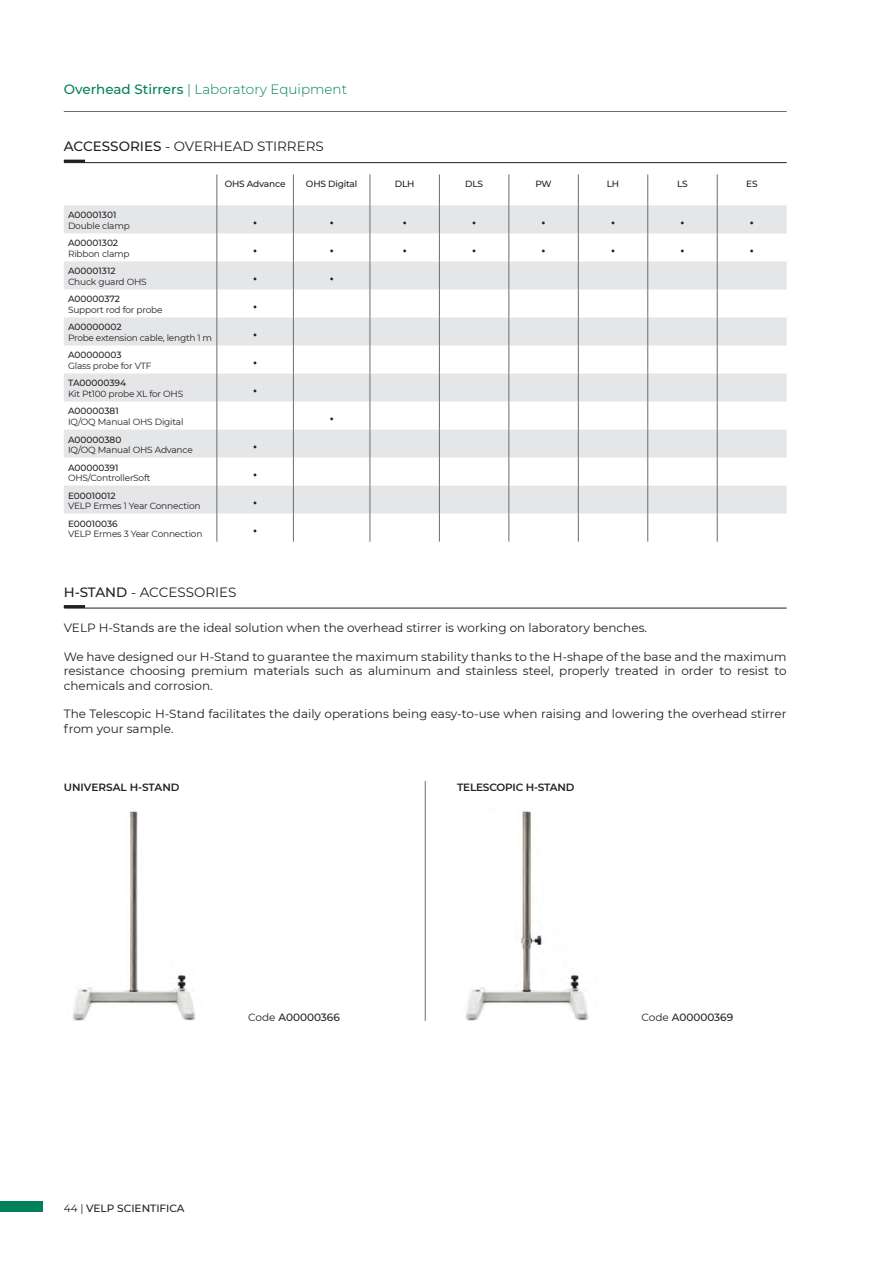
<style>
.page{position:relative;width:893px;height:1263px;background:#fff}
.page>*{position:absolute;margin:0;border:0;box-sizing:border-box;transform-origin:0 0}
.t1{font:18px "Montserrat";color:#231f20}
.t2{font:13.5px "Montserrat";color:#231f20}
.t3{font:300 13.5px "Montserrat";color:#00815a}
.t4{font:12px/14.4px "Montserrat";color:#231f20;text-align:justify}
.t5{font:500 10.5px "Montserrat";color:#231f20}
.t6{font:600 10.5px "Montserrat";letter-spacing:-.02em;color:#231f20}
.t7{font:600 10.5px "Montserrat";color:#231f20}
.t8{font:9px "Montserrat";letter-spacing:-.02em;color:#231f20}
.t9{font:500 9px "Montserrat";color:#231f20}
.t10{font:500 9px "Montserrat";letter-spacing:-.02em;color:#231f20}
.s1{font-weight:500}
.s2{font-weight:400}
</style>
<div class="page">
<div style="left:0;top:1202px;width:43px;height:10px;background:#00815a"></div>
<hr style="left:64px;top:111px;width:723px;height:1px;background:#6c6c6f">
<svg style="left:64px;top:205px;width:723px;height:309px;fill:#e5e6e8"></svg>
<hr style="left:217px;top:174px;width:1px;height:31px;background:#6c6c6f">
<hr style="left:293px;top:174px;width:1px;height:31px;background:#6c6c6f">
<hr style="left:370px;top:174px;width:1px;height:31px;background:#6c6c6f">
<hr style="left:439px;top:174px;width:1px;height:31px;background:#6c6c6f">
<hr style="left:509px;top:174px;width:1px;height:31px;background:#6c6c6f">
<hr style="left:578px;top:174px;width:1px;height:31px;background:#6c6c6f">
<hr style="left:647px;top:174px;width:1px;height:31px;background:#6c6c6f">
<hr style="left:717px;top:174px;width:1px;height:31px;background:#6c6c6f">
<svg style="left:217px;top:205px;width:1px;height:337px"></svg>
<svg style="left:293px;top:205px;width:1px;height:337px"></svg>
<svg style="left:370px;top:205px;width:1px;height:337px"></svg>
<svg style="left:439px;top:205px;width:1px;height:337px"></svg>
<svg style="left:509px;top:205px;width:1px;height:337px"></svg>
<svg style="left:578px;top:205px;width:1px;height:337px"></svg>
<svg style="left:647px;top:205px;width:1px;height:337px"></svg>
<svg style="left:717px;top:205px;width:1px;height:337px"></svg>
<hr style="left:64px;top:162px;width:723px;height:1px;background:#231f20">
<hr style="left:64px;top:160px;width:21px;height:3px;background:#231f20">
<hr style="left:64px;top:608px;width:723px;height:1px;background:#231f20">
<hr style="left:64px;top:605px;width:21px;height:3px;background:#231f20">
<img style="left:72px;top:811px;width:123px;height:210px">
<img style="left:465px;top:811px;width:124px;height:210px">
<hr style="left:425px;top:781px;width:1px;height:240px;background:#6c6c6f">
<p class="t3" style="left:64px;top:80px;width:285px"><span class="s1">Overhead Stirrers</span> | Laboratory Equipment</p>
<p class="t2" style="left:64px;top:137px;width:262px"><span class="s1">ACCESSORIES</span> - OVERHEAD STIRRERS</p>
<p class="t10" style="left:225px;top:178px;width:62px">OHS Advance</p>
<p class="t10" style="left:306px;top:178px;width:53px">OHS Digital</p>
<p class="t9" style="left:395px;top:178px;width:21px">DLH</p>
<p class="t9" style="left:465px;top:178px;width:19px">DLS</p>
<p class="t9" style="left:535px;top:178px;width:18px">PW</p>
<p class="t9" style="left:607px;top:178px;width:14px">LH</p>
<p class="t9" style="left:677px;top:178px;width:12px">LS</p>
<p class="t9" style="left:746px;top:178px;width:13px">ES</p>
<p class="t9" style="left:68px;top:209px;width:50px">A00001301</p>
<p class="t8" style="left:68px;top:220px;width:63px">Double clamp</p>
<p class="t1" style="left:252px;top:209px;width:7px">•</p>
<p class="t1" style="left:329px;top:209px;width:7px">•</p>
<p class="t1" style="left:402px;top:209px;width:7px">•</p>
<p class="t1" style="left:471px;top:209px;width:7px">•</p>
<p class="t1" style="left:541px;top:209px;width:7px">•</p>
<p class="t1" style="left:610px;top:209px;width:7px">•</p>
<p class="t1" style="left:680px;top:209px;width:7px">•</p>
<p class="t1" style="left:749px;top:209px;width:7px">•</p>
<p class="t9" style="left:68px;top:237px;width:52px">A00001302</p>
<p class="t8" style="left:68px;top:248px;width:63px">Ribbon clamp</p>
<p class="t1" style="left:252px;top:237px;width:7px">•</p>
<p class="t1" style="left:329px;top:237px;width:7px">•</p>
<p class="t1" style="left:402px;top:237px;width:7px">•</p>
<p class="t1" style="left:471px;top:237px;width:7px">•</p>
<p class="t1" style="left:541px;top:237px;width:7px">•</p>
<p class="t1" style="left:610px;top:237px;width:7px">•</p>
<p class="t1" style="left:680px;top:237px;width:7px">•</p>
<p class="t1" style="left:749px;top:237px;width:7px">•</p>
<p class="t9" style="left:68px;top:265px;width:49px">A00001312</p>
<p class="t8" style="left:68px;top:276px;width:80px">Chuck guard OHS</p>
<p class="t1" style="left:252px;top:265px;width:7px">•</p>
<p class="t1" style="left:329px;top:265px;width:7px">•</p>
<p class="t9" style="left:68px;top:293px;width:54px">A00000372</p>
<p class="t8" style="left:68px;top:304px;width:96px">Support rod for probe</p>
<p class="t1" style="left:252px;top:293px;width:7px">•</p>
<p class="t9" style="left:68px;top:321px;width:55px">A00000002</p>
<p class="t8" style="left:68px;top:332px;width:146px">Probe extension cable, length 1 m</p>
<p class="t1" style="left:252px;top:321px;width:7px">•</p>
<p class="t9" style="left:68px;top:349px;width:55px">A00000003</p>
<p class="t8" style="left:68px;top:360px;width:85px">Glass probe for VTF</p>
<p class="t1" style="left:252px;top:349px;width:7px">•</p>
<p class="t9" style="left:68px;top:377px;width:60px">TA00000394</p>
<p class="t8" style="left:68px;top:388px;width:117px">Kit Pt100 probe XL for OHS</p>
<p class="t1" style="left:252px;top:377px;width:7px">•</p>
<p class="t9" style="left:68px;top:405px;width:52px">A00000381</p>
<p class="t8" style="left:68px;top:416px;width:117px">IQ/OQ Manual OHS Digital</p>
<p class="t1" style="left:329px;top:405px;width:7px">•</p>
<p class="t9" style="left:68px;top:433px;width:55px">A00000380</p>
<p class="t8" style="left:68px;top:444px;width:126px">IQ/OQ Manual OHS Advance</p>
<p class="t1" style="left:252px;top:433px;width:7px">•</p>
<p class="t9" style="left:68px;top:461px;width:52px">A00000391</p>
<p class="t8" style="left:68px;top:472px;width:84px">OHS/ControllerSoft</p>
<p class="t1" style="left:252px;top:461px;width:7px">•</p>
<p class="t9" style="left:68px;top:489px;width:49px">E00010012</p>
<p class="t8" style="left:68px;top:500px;width:134px">VELP Ermes 1 Year Connection</p>
<p class="t1" style="left:252px;top:489px;width:7px">•</p>
<p class="t9" style="left:68px;top:517px;width:51px">E00010036</p>
<p class="t8" style="left:68px;top:528px;width:136px">VELP Ermes 3 Year Connection</p>
<p class="t1" style="left:252px;top:517px;width:7px">•</p>
<p class="t2" style="left:64px;top:583px;width:174px"><span class="s1">H-STAND</span> - ACCESSORIES</p>
<p class="t4" style="left:64px;top:620px;width:585px">VELP H-Stands are the ideal solution when the overhead stirrer is working on laboratory benches.</p>
<p class="t4" style="left:64px;top:649px;width:724px">We have designed our H-Stand to guarantee the maximum stability thanks to the H-shape of the base and the maximum resistance choosing premium materials such as aluminum and stainless steel, properly treated in order to resist to chemicals and corrosion.</p>
<p class="t4" style="left:64px;top:706px;width:724px">The Telescopic H-Stand facilitates the daily operations being easy-to-use when raising and lowering the overhead stirrer from your sample.</p>
<p class="t7" style="left:64px;top:780px;width:117px">UNIVERSAL H-STAND</p>
<p class="t6" style="left:457px;top:780px;width:119px">TELESCOPIC H-STAND</p>
<p class="t5" style="left:248px;top:1010px;width:93px"><span class="s2">Code</span> A00000366</p>
<p class="t5" style="left:642px;top:1010px;width:93px"><span class="s2">Code</span> A00000369</p>
<p class="t5" style="left:64px;top:1201px;width:122px"><span class="s2">44 |</span> VELP SCIENTIFICA</p>
</div>
